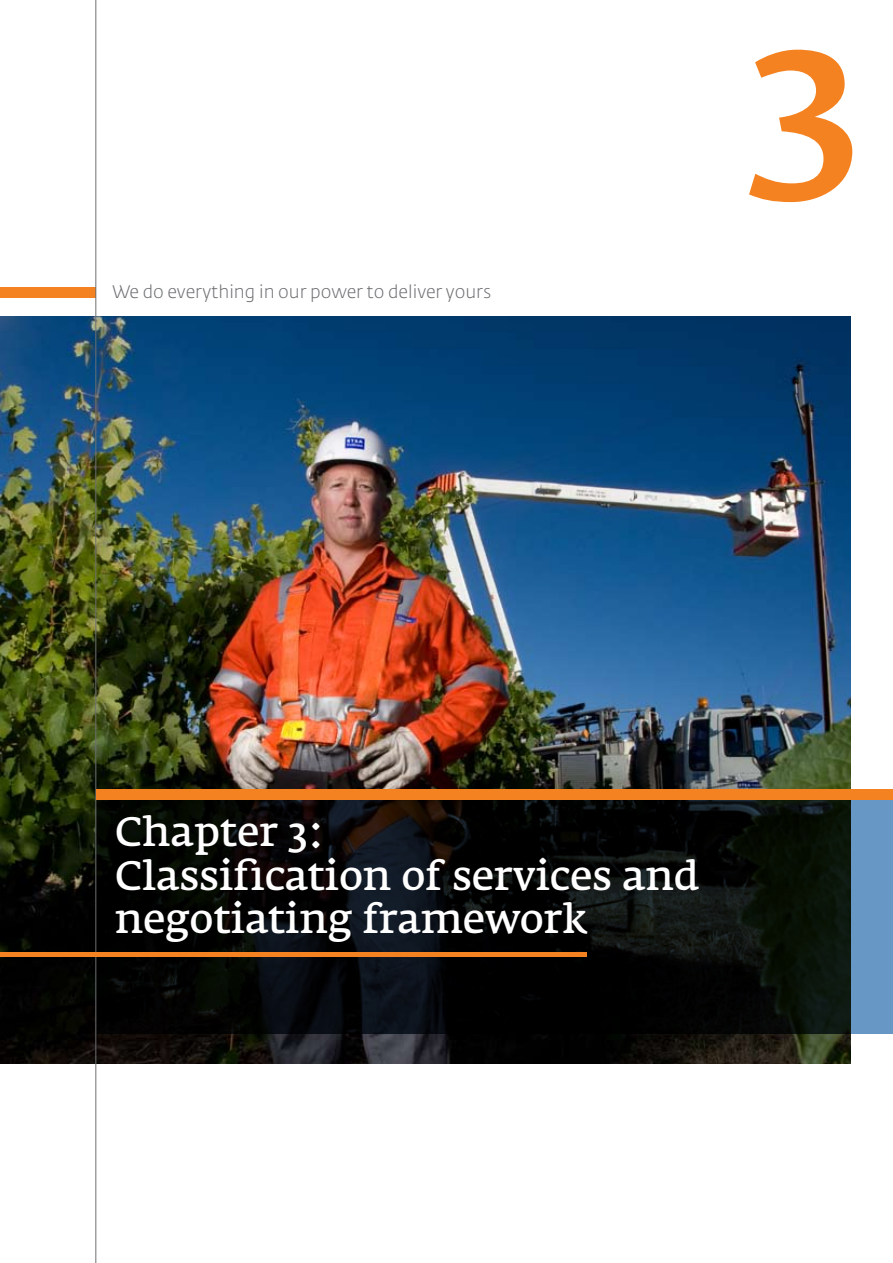
<style>
.page{position:relative;width:893px;height:1263px;background:#fff}
.page>*{position:absolute;margin:0;border:0;box-sizing:border-box;transform-origin:0 0}
.t1{font:240px "Fedra Serif A Normal SC";color:#f58220}
.t2{font:40.5px/43.5px "Fedra Serif A";letter-spacing:-.01em;color:#fff}
.t3{font:300 18px "Fedra Sans Std";color:#6d6f71}
</style>
<div class="page">
<div style="left:0;top:287px;width:96px;height:10px;background:#f58220"></div>
<img style="left:0;top:316px;width:850px;height:747px">
<svg style="left:96px;top:800px;width:797px;height:233px;background:#0c1112"></svg>
<hr style="left:95px;top:0;width:1px;height:1263px;background:#6d6f71">
<hr style="left:0;top:953px;width:587px;height:4px;background:#f58220">
<div style="left:96px;top:789px;width:797px;height:11px;background:#f58220"></div>
<p class="t3" style="left:113px;top:281px;width:380px">We do everything in our power to deliver yours</p>
<h1 class="t1" style="left:745px;top:-49px;width:121px">3</h1>
<p class="t2" style="left:115px;top:810px;width:586px">Chapter 3:<br>Classification of services and negotiating framework</p>
</div>
